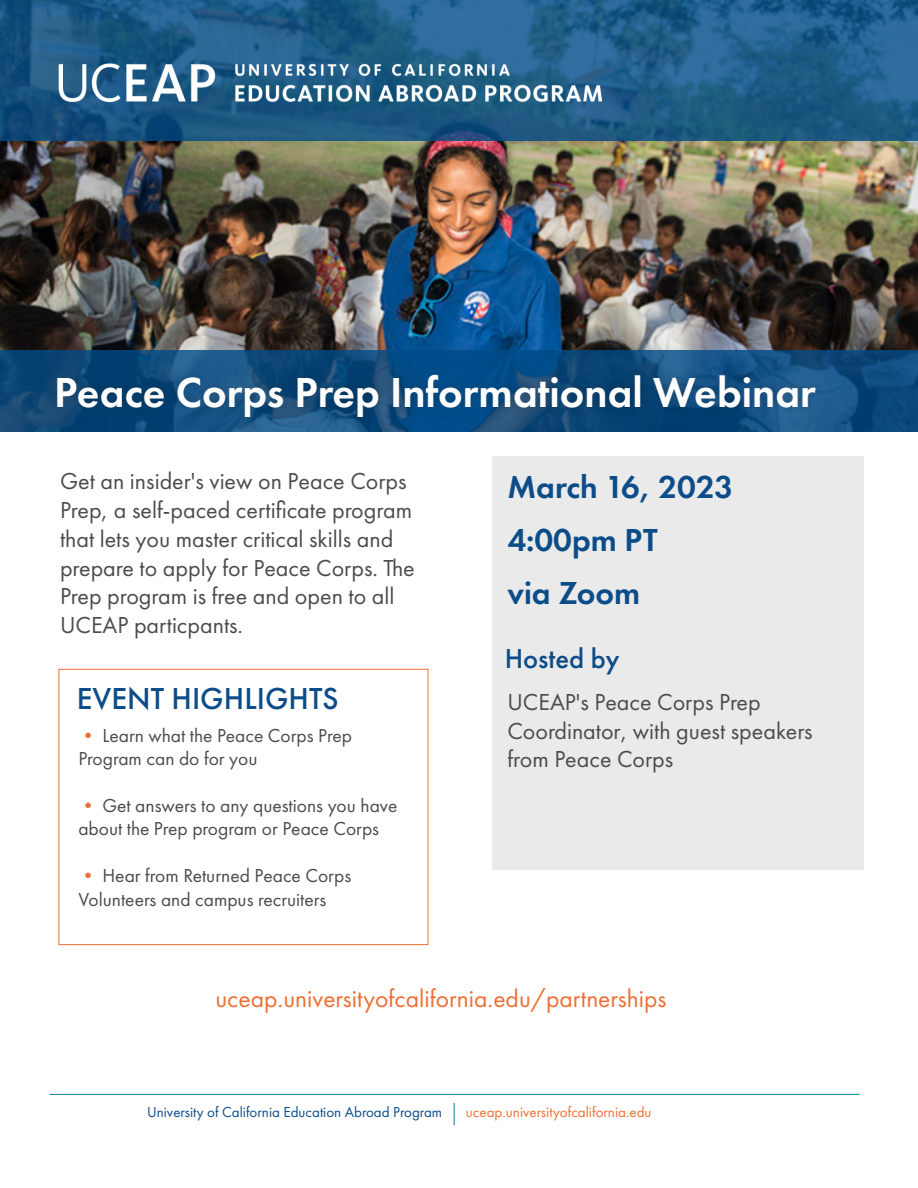
<style>
.page{position:relative;width:918px;height:1188px;background:#fff}
.page>*{position:absolute;margin:0;border:0;box-sizing:border-box;transform-origin:0 0}
.t1{font:600 43.5px "Futura PT";color:#fff}
.t2{font:600 33px "Futura PT";color:#0c4c88}
.t3{font:500 31.5px "Futura PT";color:#0c4c88}
.t4{font:500 28.5px "Futura PT";color:#0c4c88}
.t5{font:25.5px "Futura PT";color:#ed6f33}
.t6{font:24px/28.8px "Futura PT";color:#4d4b4c}
.t7{font:19.5px/23.4px "Futura PT";color:#4d4b4c}
.t8{font:15px "Futura PT";color:#0c4c88}
.t9{font:15px "Futura PT";color:#ed6f33}
.s1{color:#ed6f33}
</style>
<div class="page">
<div style="left:492px;top:456px;width:372px;height:413px;background:#eaeaea"></div>
<div style="left:58px;top:669px;width:370px;height:276px;border:1px solid #ed6f33"></div>
<svg style="left:454px;top:1103px;width:1px;height:22px"></svg>
<hr style="left:49px;top:1094px;width:810px;height:1px;background:#12809f">
<img style="left:0;top:140px;width:918px;height:211px">
<svg style="left:0;top:351px;width:918px;height:81px"></svg>
<div style="left:49px;top:367px;width:775px;height:58px;background:#231f20;opacity:.25"></div>
<svg style="left:0;top:0;width:918px;height:140px"></svg>
<img style="left:58px;top:62px;width:543px;height:40px">
<p class="t1" style="left:54px;top:365px;width:763px">Peace Corps Prep Informational Webinar</p>
<p class="t6" style="left:60px;top:467px;width:356px">Get an insider's view on Peace Corps Prep, a self-paced certificate program that lets you master critical skills and prepare to apply for Peace Corps. The Prep program is free and open to all UCEAP particpants.</p>
<p class="t3" style="left:77px;top:680px;width:263px">EVENT HIGHLIGHTS</p>
<p class="t7" style="left:78px;top:724px;width:275px"><span class="s1">•</span> Learn what the Peace Corps Prep<br>Program can do for you</p>
<p class="t7" style="left:78px;top:794px;width:321px"><span class="s1">•</span> Get answers to any questions you have about the Prep program or Peace Corps</p>
<p class="t7" style="left:78px;top:864px;width:274px"><span class="s1">•</span> Hear from Returned Peace Corps<br>Volunteers and campus recruiters</p>
<p class="t2" style="left:507px;top:467px;width:227px">March 16, 2023</p>
<p class="t2" style="left:507px;top:519px;width:152px">4:00pm PT</p>
<p class="t2" style="left:507px;top:572px;width:134px">via Zoom</p>
<p class="t4" style="left:505px;top:641px;width:116px">Hosted by</p>
<p class="t6" style="left:507px;top:687px;width:307px">UCEAP's Peace Corps Prep<br>Coordinator, with guest speakers from Peace Corps</p>
<p class="t5" style="left:215px;top:983px;width:453px">uceap.universityofcalifornia.edu/partnerships</p>
<p class="t8" style="left:147px;top:1103px;width:297px">University of California Education Abroad Program</p>
<p class="t9" style="left:466px;top:1104px;width:187px">uceap.universityofcalifornia.edu</p>
</div>
